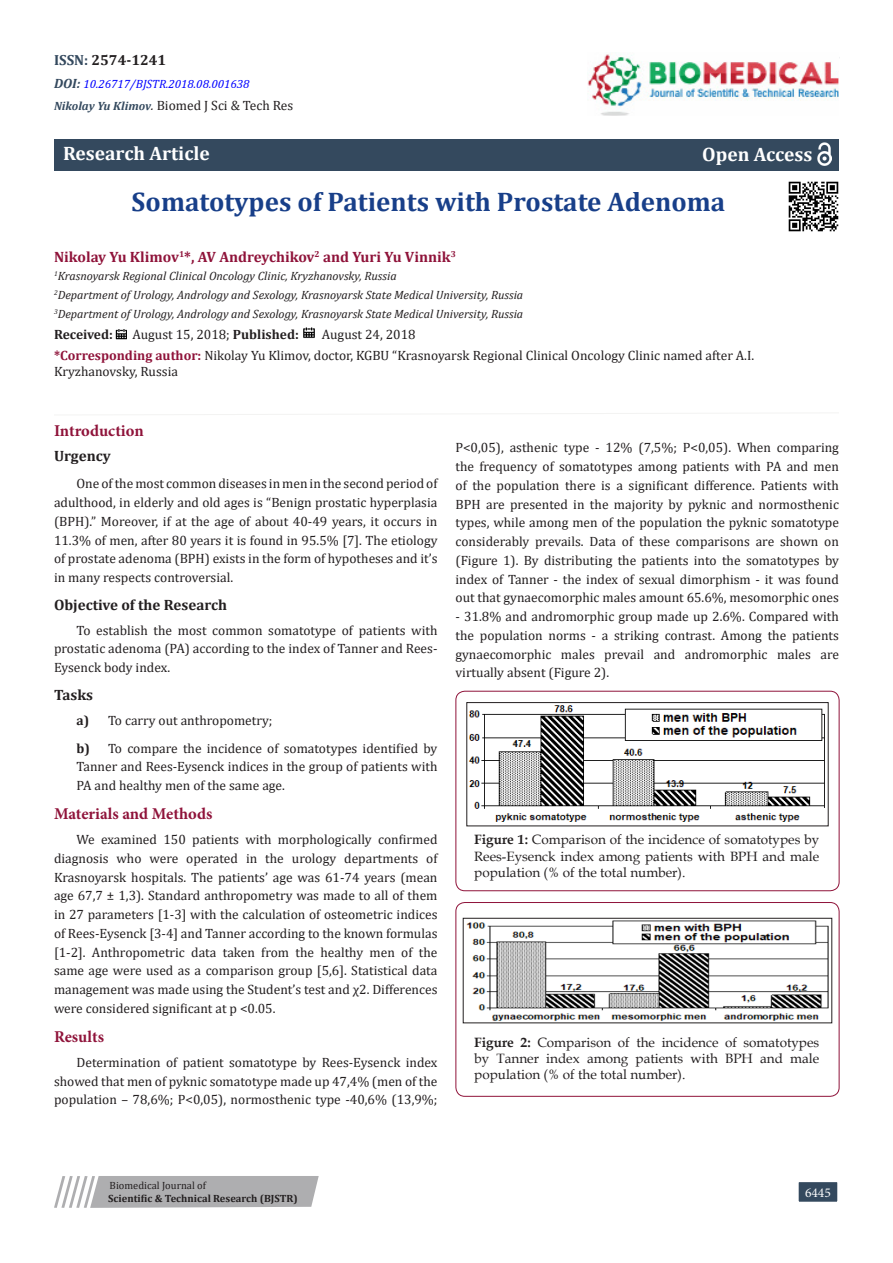
<style>
.page{position:relative;width:893px;height:1263px;background:#fff}
.page>*{position:absolute;margin:0;border:0;box-sizing:border-box;transform-origin:0 0}
.t1{font:700 27px "Cambria";color:#183f89}
.t2{font:700 19.5px "Cambria";color:#fff}
.t3{font:700 16.5px "Minion Pro";color:#8f133a}
.t4{font:700 15px "Cambria";color:#8f133a}
.t5{font:700 15px "Cambria";color:#231f20}
.t6{font:700 14.7px "Cambria";color:#231f20}
.t7{font:13.5px/18.8px "Cambria";color:#231f20;text-align:justify}
.t8{font:13.5px/16.2px "Book Antiqua";color:#231f20;text-align:justify}
.t9{font:700 13.5px "Cambria";letter-spacing:-.005em;color:#231f20}
.t10{font:13.5px "Minion Pro";color:#fff}
.t11{font:italic 12px "Cambria";color:#231f20}
.t12{font:italic 12px "Cambria";color:#00f}
.t13{font:700 10.5px "Cambria";color:#231f20}
.t14{font:10.5px "Cambria";color:#231f20}
.s1{color:#34495e}
.s2{font-weight:700;font-size:13.5px;color:#34495e}
.s3{font-weight:700;font-style:italic;font-size:12px;color:#34495e}
.s4{font-style:italic}
.s5{font-weight:700}
.s6{font-weight:700;color:#8f133a}
</style>
<div class="page">
<div style="left:798px;top:1181px;width:40px;height:21px;background:#34495e"></div>
<div style="left:797px;top:1180px;width:42px;height:23px;border:2px solid #fff"></div>
<img style="left:587px;top:54px;width:252px;height:62px">
<div style="left:54px;top:139px;width:785px;height:32px;background:#34495e"></div>
<img style="left:817px;top:143px;width:14px;height:23px">
<svg style="left:54px;top:1176px;width:265px;height:32px;background:#b8b8ba"></svg>
<div style="left:455px;top:691px;width:384px;height:200px;border:1px solid #8f133a;border-radius:9px"></div>
<img style="left:469px;top:705px;width:356px;height:117px">
<div style="left:467px;top:702px;width:361px;height:124px;border:1px solid #231f20"></div>
<div style="left:455px;top:902px;width:384px;height:195px;border:1px solid #8f133a;border-radius:9px"></div>
<img style="left:466px;top:920px;width:363px;height:101px">
<div style="left:463px;top:918px;width:369px;height:105px;border:1px solid #231f20"></div>
<svg style="left:116px;top:329px;width:11px;height:10px"></svg>
<img style="left:303px;top:327px;width:12px;height:11px">
<svg style="left:151px;top:413px;width:539px;height:2px"></svg>
<img style="left:788px;top:181px;width:51px;height:51px">
<p class="t6" style="left:54px;top:50px;width:114px"><span class="s1">ISSN:</span> 2574-1241</p>
<p class="t12" style="left:54px;top:75px;width:197px"><span class="s2">DOI:</span> 10.26717/BJSTR.2018.08.001638</p>
<p class="t7" style="left:54px;top:96px;width:241px"><span class="s3">Nikolay Yu Klimov</span><span class="s4">.</span> Biomed J Sci &amp; Tech Res</p>
<p class="t2" style="left:63px;top:140px;width:148px">Research Article</p>
<p class="t2" style="left:702px;top:140px;width:112px">Open Access</p>
<p class="t1" style="left:132px;top:183px;width:595px">Somatotypes of Patients with Prostate Adenoma</p>
<p class="t4" style="left:54px;top:246px;width:403px">Nikolay Yu Klimov<sup>1</sup>*, AV Andreychikov<sup>2</sup> and Yuri Yu Vinnik<sup>3</sup></p>
<p class="t11" style="left:54px;top:268px;width:344px"><sup>1</sup>Krasnoyarsk Regional Clinical Oncology Clinic, Kryzhanovsky, Russia</p>
<p class="t11" style="left:54px;top:287px;width:471px"><sup>2</sup>Department of Urology, Andrology and Sexology, Krasnoyarsk State Medical University, Russia</p>
<p class="t11" style="left:54px;top:306px;width:471px"><sup>3</sup>Department of Urology, Andrology and Sexology, Krasnoyarsk State Medical University, Russia</p>
<p class="t9" style="left:54px;top:325px;width:60px">Received:</p>
<p class="t7" style="left:133px;top:325px;width:168px">August 15, 2018; <span class="s5">Published:</span></p>
<p class="t7" style="left:322px;top:325px;width:95px">August 24, 2018</p>
<p class="t7" style="left:54px;top:347px;width:702px;line-height:16.2px"><span class="s6">*Corresponding author:</span> Nikolay Yu Klimov, doctor, KGBU “Krasnoyarsk Regional Clinical Oncology Clinic named after A.I.<br>Kryzhanovsky, Russia</p>
<p class="t3" style="left:54px;top:419px;width:91px">Introduction</p>
<p class="t5" style="left:54px;top:445px;width:58px">Urgency</p>
<p class="t7" style="left:54px;top:474px;width:385px;text-indent:22px">One of the most common diseases in men in the second period of adulthood, in elderly and old ages is “Benign prostatic hyperplasia (BPH).” Moreover, if at the age of about 40-49 years, it occurs in 11.3% of men, after 80 years it is found in 95.5% [7]. The etiology of prostate adenoma (BPH) exists in the form of hypotheses and it’s in many respects controversial.</p>
<p class="t5" style="left:54px;top:594px;width:175px">Objective of the Research</p>
<p class="t7" style="left:54px;top:621px;width:385px;text-indent:22px">To establish the most common somatotype of patients with prostatic adenoma (PA) according to the index of Tanner and Rees-Eysenck body index.</p>
<p class="t5" style="left:54px;top:684px;width:41px">Tasks</p>
<p class="t7" style="left:77px;top:711px;width:197px"><span class="s5">a)</span> To carry out anthropometry;</p>
<p class="t7" style="left:77px;top:738px;width:362px"><span class="s5">b)</span> To compare the incidence of somatotypes identified by Tanner and Rees-Eysenck indices in the group of patients with PA and healthy men of the same age.</p>
<p class="t3" style="left:54px;top:802px;width:160px">Materials and Methods</p>
<p class="t7" style="left:54px;top:830px;width:385px;text-indent:22px">We examined 150 patients with morphologically confirmed diagnosis who were operated in the urology departments of Krasnoyarsk hospitals. The patients’ age was 61-74 years (mean age 67,7 ± 1,3). Standard anthropometry was made to all of them in 27 parameters [1-3] with the calculation of osteometric indices of Rees-Eysenck [3-4] and Tanner according to the known formulas [1-2]. Anthropometric data taken from the healthy men of the same age were used as a comparison group [5,6]. Statistical data management was made using the Student’s test and χ2. Differences were considered significant at p &lt;0.05.</p>
<p class="t3" style="left:54px;top:1025px;width:51px">Results</p>
<p class="t7" style="left:54px;top:1053px;width:385px;text-indent:22px">Determination of patient somatotype by Rees-Eysenck index showed that men of pyknic somatotype made up 47,4% (men of the population – 78,6%; Р&lt;0,05), normosthenic type -40,6% (13,9%;</p>
<p class="t7" style="left:455px;top:438px;width:385px">Р&lt;0,05), asthenic type - 12% (7,5%; Р&lt;0,05). When comparing the frequency of somatotypes among patients with PA and men of the population there is a significant difference. Patients with BPH are presented in the majority by pyknic and normosthenic types, while among men of the population the pyknic somatotype considerably prevails. Data of these comparisons are shown on (Figure 1). By distributing the patients into the somatotypes by index of Tanner - the index of sexual dimorphism - it was found out that gynaecomorphic males amount 65.6%, mesomorphic ones</p>
<p class="t7" style="left:455px;top:607px;width:385px">- 31.8% and andromorphic group made up 2.6%. Compared with the population norms - a striking contrast. Among the patients gynaecomorphic males prevail and andromorphic males are virtually absent (Figure 2).</p>
<p class="t8" style="left:474px;top:831px;width:347px"><span class="s5">Figure 1:</span> Comparison of the incidence of somatotypes by Rees-Eysenck index among patients with BPH and male population (% of the total number).</p>
<p class="t8" style="left:474px;top:1034px;width:347px"><span class="s5">Figure 2:</span> Comparison of the incidence of somatotypes by Tanner index among patients with BPH and male population (% of the total number).</p>
<p class="t14" style="left:110px;top:1179px;width:98px">Biomedical Journal of</p>
<p class="t13" style="left:108px;top:1191px;width:191px">Scientific &amp; Technical Research (BJSTR)</p>
<p class="t10" style="left:805px;top:1183px;width:27px">6445</p>
</div>
